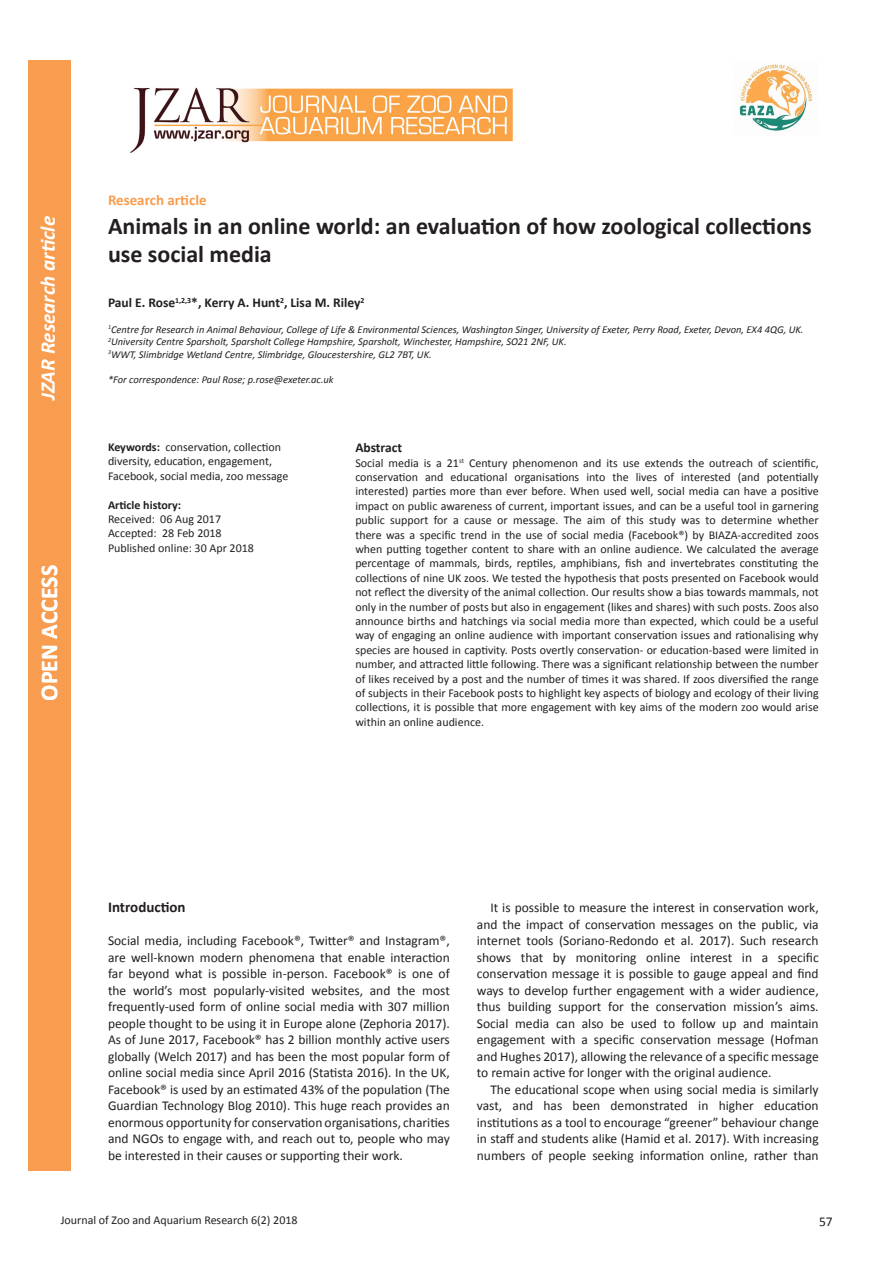
<style>
.page{position:relative;width:893px;height:1263px;background:#fff}
.page>*{position:absolute;margin:0;border:0;box-sizing:border-box;transform-origin:0 0}
.t1{font:700 24px/28.8px "Calibri";color:#231f20}
.Default{font:700 24px "Calibri";color:#fff}
.t2{font:italic 700 21px "Calibri";color:#fff}
.t3{font:700 15px "Calibri";color:#f89d4f}
.Main_heading{font:700 15px "Calibri";color:#231f20}
.Body{font:13.5px/16.5px "Calibri";color:#231f20;text-align:justify}
.Body_para_1{font:13.5px/16.5px "Calibri";color:#231f20;text-align:justify}
.Author_names{font:700 13.5px "Calibri";color:#231f20}
.Default-2{font:700 13.5px "Calibri";color:#231f20}
.Abstract{font:12px/14.4px "Calibri";color:#231f20;text-align:justify}
.Key_hist_refs_text{font:12px/14.4px "Calibri";color:#231f20}
.Default-3{font:700 12px "Calibri";color:#231f20}
.Author_affiliation{font:italic 10.5px "Calibri";color:#231f20}
.s1{font-weight:700}
</style>
<div class="page">
<img style="left:739px;top:64px;width:74px;height:67px">
<img style="left:130px;top:87px;width:383px;height:66px">
<div style="left:28px;top:61px;width:42px;height:1110px;background:#f89d4f"></div>
<h2 class="t2" style="left:33px;top:400px;width:186px;rotate:-90deg">JZAR Research article</h2>
<p class="Default" style="left:32px;top:701px;width:137px;rotate:-90deg">OPEN ACCESS</p>
<p class="t3" style="left:108px;top:189px;width:100px">Research article</p>
<p class="t1" style="left:108px;top:210px;width:705px">Animals in an online world: an evaluation of how zoological collections use social media</p>
<p class="Author_names" style="left:108px;top:293px;width:258px">Paul E. Rose<sup>1,2,3</sup>*, Kerry A. Hunt<sup>2</sup>, Lisa M. Riley<sup>2</sup></p>
<p class="Author_affiliation" style="left:108px;top:322px;width:697px"><sup>1</sup>Centre for Research in Animal Behaviour, College of Life &amp; Environmental Sciences, Washington Singer, University of Exeter, Perry Road, Exeter, Devon, EX4 4QG, UK.</p>
<p class="Author_affiliation" style="left:108px;top:334px;width:460px"><sup>2</sup>University Centre Sparsholt, Sparsholt College Hampshire, Sparsholt, Winchester, Hampshire, SO21 2NF, UK.</p>
<p class="Author_affiliation" style="left:108px;top:347px;width:325px"><sup>3</sup>WWT, Slimbridge Wetland Centre, Slimbridge, Gloucestershire, GL2 7BT, UK.</p>
<p class="Author_affiliation" style="left:108px;top:372px;width:227px">*For correspondence: Paul Rose; p.rose@exeter.ac.uk</p>
<p class="Key_hist_refs_text" style="left:108px;top:439px;width:182px"><span class="s1">Keywords:</span> conservation, collection diversity, education, engagement,<br>Facebook, social media, zoo message</p>
<p class="Default-3" style="left:108px;top:496px;width:75px">Article history:</p>
<p class="Key_hist_refs_text" style="left:108px;top:511px;width:115px">Received: 06 Aug 2017</p>
<p class="Key_hist_refs_text" style="left:108px;top:526px;width:115px">Accepted: 28 Feb 2018</p>
<p class="Key_hist_refs_text" style="left:108px;top:540px;width:147px">Published online: 30 Apr 2018</p>
<p class="Default-2" style="left:355px;top:438px;width:48px">Abstract</p>
<p class="Abstract" style="left:355px;top:455px;width:465px">Social media is a 21<sup>st</sup> Century phenomenon and its use extends the outreach of scientific, conservation and educational organisations into the lives of interested (and potentially interested) parties more than ever before. When used well, social media can have a positive impact on public awareness of current, important issues, and can be a useful tool in garnering public support for a cause or message. The aim of this study was to determine whether there was a specific trend in the use of social media (Facebook®) by BIAZA-accredited zoos when putting together content to share with an online audience. We calculated the average percentage of mammals, birds, reptiles, amphibians, fish and invertebrates constituting the collections of nine UK zoos. We tested the hypothesis that posts presented on Facebook would not reflect the diversity of the animal collection. Our results show a bias towards mammals, not only in the number of posts but also in engagement (likes and shares) with such posts. Zoos also announce births and hatchings via social media more than expected, which could be a useful way of engaging an online audience with important conservation issues and rationalising why species are housed in captivity. Posts overtly conservation- or education-based were limited in number, and attracted little following. There was a significant relationship between the number of likes received by a post and the number of times it was shared. If zoos diversified the range of subjects in their Facebook posts to highlight key aspects of biology and ecology of their living collections, it is possible that more engagement with key aims of the modern zoo would arise within an online audience.</p>
<p class="Main_heading" style="left:108px;top:896px;width:79px">Introduction</p>
<p class="Body_para_1" style="left:108px;top:932px;width:343px">Social media, including Facebook®, Twitter® and Instagram®, are well-known modern phenomena that enable interaction far beyond what is possible in-person. Facebook® is one of the world’s most popularly-visited websites, and the most frequently-used form of online social media with 307 million people thought to be using it in Europe alone (Zephoria 2017).<br>As of June 2017, Facebook® has 2 billion monthly active users globally (Welch 2017) and has been the most popular form of online social media since April 2016 (Statista 2016). In the UK, Facebook® is used by an estimated 43% of the population (The Guardian Technology Blog 2010). This huge reach provides an enormous opportunity for conservation organisations, charities and NGOs to engage with, and reach out to, people who may be interested in their causes or supporting their work.</p>
<p class="Body" style="left:477px;top:899px;width:343px;text-indent:14px">It is possible to measure the interest in conservation work, and the impact of conservation messages on the public, via internet tools (Soriano-Redondo et al. 2017). Such research shows that by monitoring online interest in a specific conservation message it is possible to gauge appeal and find ways to develop further engagement with a wider audience, thus building support for the conservation mission’s aims.<br>Social media can also be used to follow up and maintain engagement with a specific conservation message (Hofman and Hughes 2017), allowing the relevance of a specific message to remain active for longer with the original audience.</p>
<p class="Body" style="left:477px;top:1080px;width:343px;text-indent:14px">The educational scope when using social media is similarly vast, and has been demonstrated in higher education institutions as a tool to encourage “greener” behaviour change in staff and students alike (Hamid et al. 2017). With increasing numbers of people seeking information online, rather than</p>
<p class="Abstract" style="left:61px;top:1212px;width:238px">Journal of Zoo and Aquarium Research 6(2) 2018</p>
<p class="Body_para_1" style="left:819px;top:1212px;width:15px">57</p>
</div>
